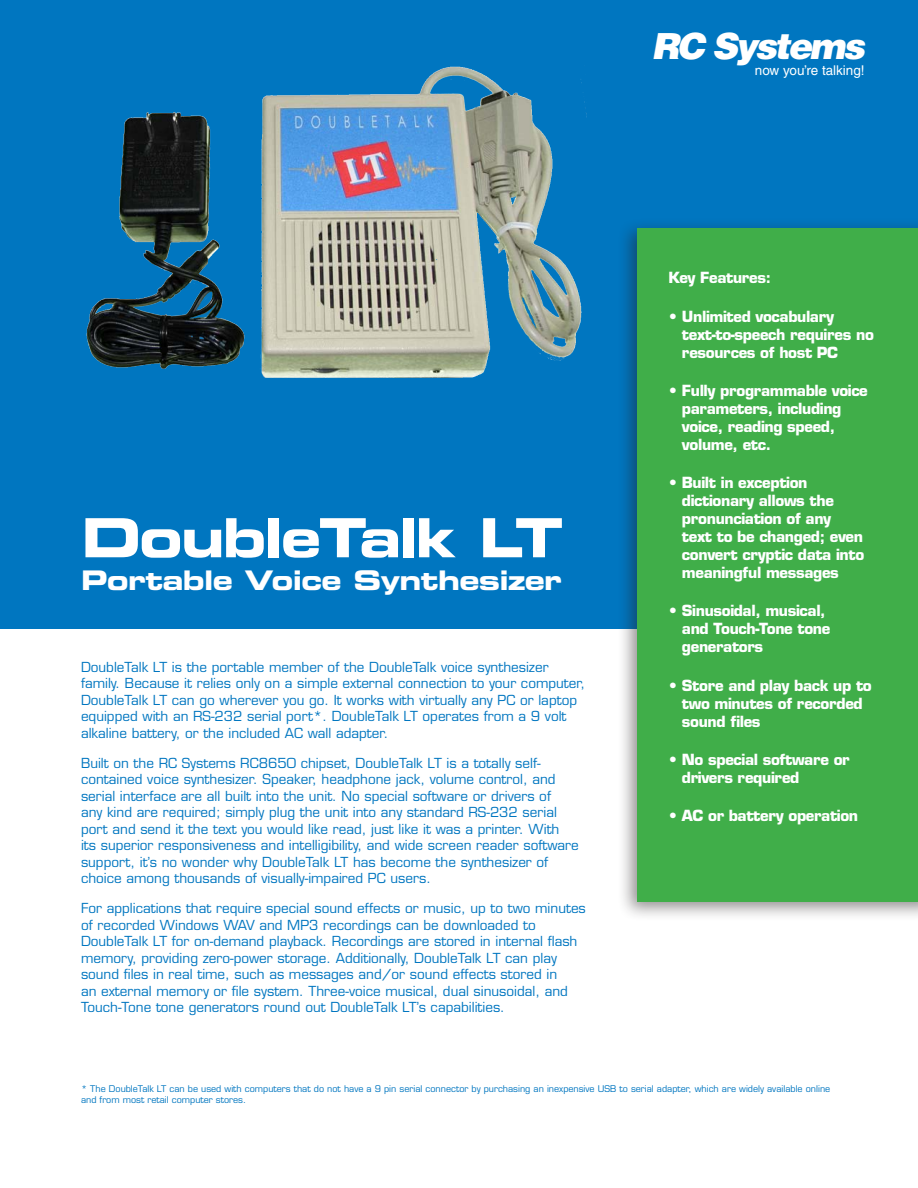
<style>
.page{position:relative;width:918px;height:1188px;background:#fff}
.page>*{position:absolute;margin:0;border:0;box-sizing:border-box;transform-origin:0 0}
.t1{font:54px "Eurostile LT Std Bold Ex 2";letter-spacing:-.04em;color:#fff}
.t2{font:italic 900 36px "Helvetica LT Std";color:#fff}
.t3{font:27px "Eurostile LT Std Bold Ex 2";letter-spacing:-.025em;color:#fff}
.t4{font:700 15px/18px "Eurostile LT Std";letter-spacing:-.025em;color:#fff}
.t5{font:13.5px/16.5px "Eurostile LT Std";color:#0076c0}
.t6{font:13.5px "Helvetica LT Std";color:#fff}
.t7{font:9px/10.8px "Eurostile LT Std";color:#0076c0}
</style>
<div class="page">
<div style="left:0;top:0;width:918px;height:629px;background:#0076c0"></div>
<img style="left:86px;top:66px;width:501px;height:312px">
<div style="left:617px;top:217px;width:301px;height:704px;background:#231f20;opacity:.5"></div>
<div style="left:637px;top:228px;width:281px;height:674px;background:#40ae49"></div>
<h2 class="t2" style="left:651px;top:23px;width:223px">RC Systems</h2>
<p class="t6" style="left:755px;top:63px;width:111px">now you’re talking!</p>
<h1 class="t1" style="left:81px;top:500px;width:484px">DoubleTalk LT</h1>
<h3 class="t3" style="left:81px;top:561px;width:483px">Portable Voice Synthesizer</h3>
<p class="t5" style="left:81px;top:659px;width:506px">DoubleTalk LT is the portable member of the DoubleTalk voice synthesizer family. Because it relies only on a simple external connection to your computer, DoubleTalk LT can go wherever you go. It works with virtually any PC or laptop equipped with an RS-232 serial port*. DoubleTalk LT operates from a 9 volt alkaline battery, or the included AC wall adapter.</p>
<p class="t5" style="left:81px;top:755px;width:499px">Built on the RC Systems RC8650 chipset, DoubleTalk LT is a totally self&shy;contained voice synthesizer. Speaker, headphone jack, volume control, and serial interface are all built into the unit. No special software or drivers of<br>any kind are required; simply plug the unit into any standard RS-232 serial port and send it the text you would like read, just like it was a printer. With<br>its superior responsiveness and intelligibility, and wide screen reader software support, it’s no wonder why DoubleTalk LT has become the synthesizer of choice among thousands of visually-impaired PC users.</p>
<p class="t5" style="left:81px;top:900px;width:506px">For applications that require special sound effects or music, up to two minutes of recorded Windows WAV and MP3 recordings can be downloaded to DoubleTalk LT for on-demand playback. Recordings are stored in internal flash memory, providing zero-power storage. Additionally, DoubleTalk LT can play sound files in real time, such as messages and/or sound effects stored in<br>an external memory or file system. Three-voice musical, dual sinusoidal, and Touch-Tone tone generators round out DoubleTalk LT’s capabilities.</p>
<p class="t4" style="left:668px;top:269px;width:104px">Key Features:</p>
<p class="t4" style="left:682px;top:307px;width:193px;text-indent:-14px">• Unlimited vocabulary text-to-speech requires no resources of host PC</p>
<p class="t4" style="left:682px;top:381px;width:187px;text-indent:-14px">• Fully programmable voice parameters, including voice, reading speed, volume, etc.</p>
<p class="t4" style="left:682px;top:474px;width:184px;text-indent:-14px">• Built in exception dictionary allows the pronunciation of any text to be changed; even convert cryptic data into meaningful messages</p>
<p class="t4" style="left:682px;top:602px;width:150px;text-indent:-14px">• Sinusoidal, musical, and Touch-Tone tone generators</p>
<p class="t4" style="left:682px;top:676px;width:191px;text-indent:-14px">• Store and play back up to two minutes of recorded sound files</p>
<p class="t4" style="left:682px;top:750px;width:169px;text-indent:-14px">• No special software or drivers required</p>
<p class="t4" style="left:668px;top:807px;width:191px">• AC or battery operation</p>
<p class="t7" style="left:81px;top:1084px;width:751px">* The DoubleTalk LT can be used with computers that do not have a 9 pin serial connector by purchasing an inexpensive USB to serial adapter, which are widely available online and from most retail computer stores.</p>
</div>
